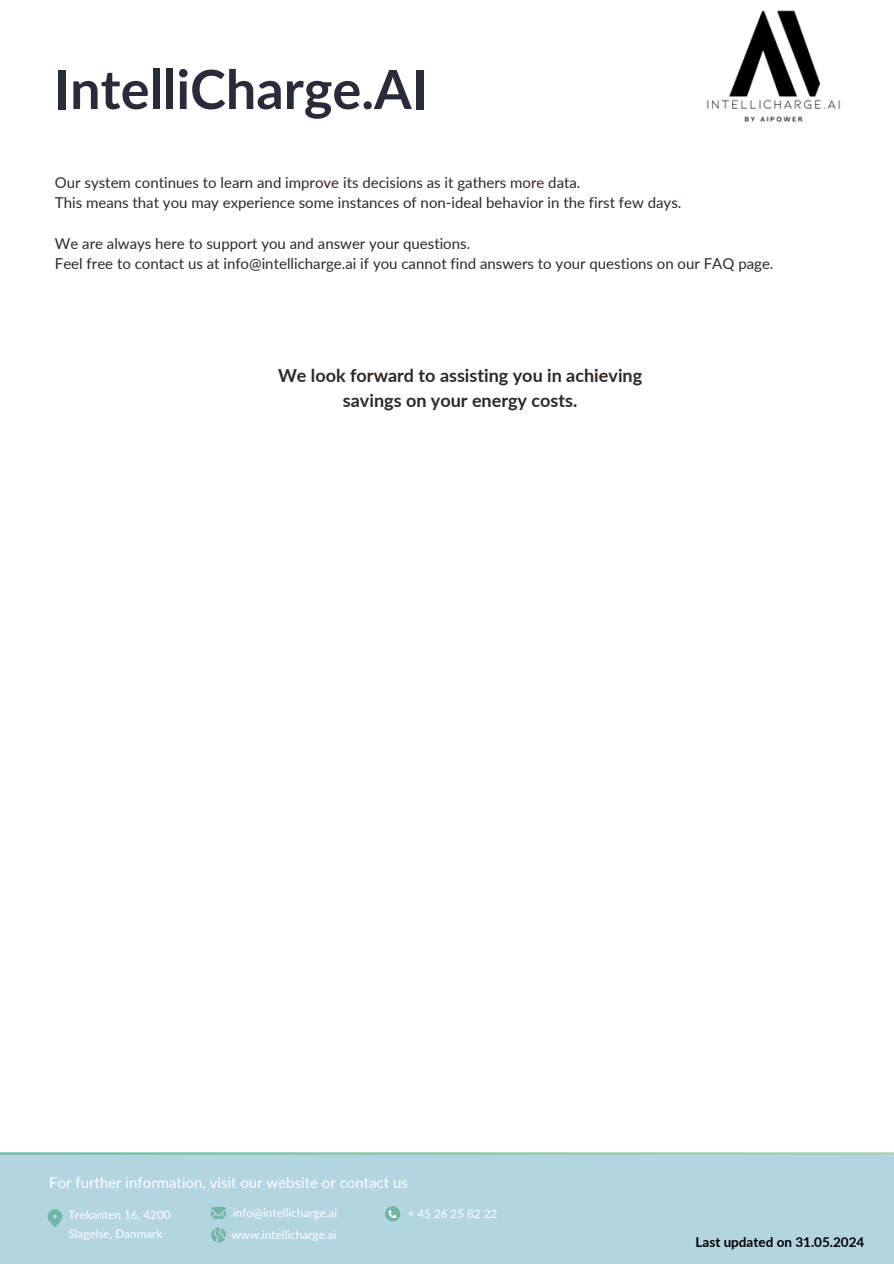
<style>
.page{position:relative;width:894px;height:1264px;background:#fff}
.page>*{position:absolute;margin:0;border:0;box-sizing:border-box;transform-origin:0 0}
.t1{font:700 54px "Lato";color:#292b3b}
.t2{font:700 18px/24.8px "Lato";color:#302823;text-align:center}
.t3{font:15px/20.2px "Lato";color:#302823}
.t4{font:15px "Lato";color:#fff}
.t5{font:700 13.5px "Lato";color:#000}
.t6{font:11.7px "Lato";color:#fff}
</style>
<div class="page">
<img style="left:706px;top:10px;width:135px;height:112px">
<div style="left:0;top:1154px;width:893px;height:109px;background:#b3d5e0"></div>
<svg style="left:48px;top:1209px;width:14px;height:18px"></svg>
<svg style="left:211px;top:1206px;width:15px;height:12px"></svg>
<div style="left:385px;top:1206px;width:15px;height:15px;background:#6fb6a7;border-radius:50%"></div>
<svg style="left:388px;top:1210px;width:8px;height:7px"></svg>
<svg style="left:211px;top:1227px;width:15px;height:15px"></svg>
<h1 class="t1" style="left:54px;top:56px;width:375px">IntelliCharge.AI</h1>
<h3 class="t3" style="left:55px;top:172px;width:627px">Our system continues to learn and improve its decisions as it gathers more data.<br>This means that you may experience some instances of non-ideal behavior in the first few days.</h3>
<h3 class="t3" style="left:55px;top:233px;width:719px">We are always here to support you and answer your questions.<br>Feel free to contact us at info@intellicharge.ai if you cannot find answers to your questions on our FAQ page.</h3>
<p class="t2" style="left:278px;top:362px;width:365px">We look forward to assisting you in achieving savings on your energy costs.</p>
<p class="t4" style="left:49px;top:1173px;width:360px">For further information, visit our website or contact us</p>
<p class="t6" style="left:68px;top:1207px;width:104px">Trekanten 16, 4200</p>
<p class="t6" style="left:68px;top:1226px;width:96px">Slagelse, Danmark</p>
<p class="t6" style="left:233px;top:1205px;width:106px">info@intellicharge.ai</p>
<h3 class="t6" style="left:232px;top:1227px;width:106px">www.intellicharge.ai</h3>
<h2 class="t6" style="left:407px;top:1206px;width:91px">+ 45 26 25 82 22</h2>
<p class="t5" style="left:695px;top:1233px;width:170px">Last updated on 31.05.2024</p>
</div>
